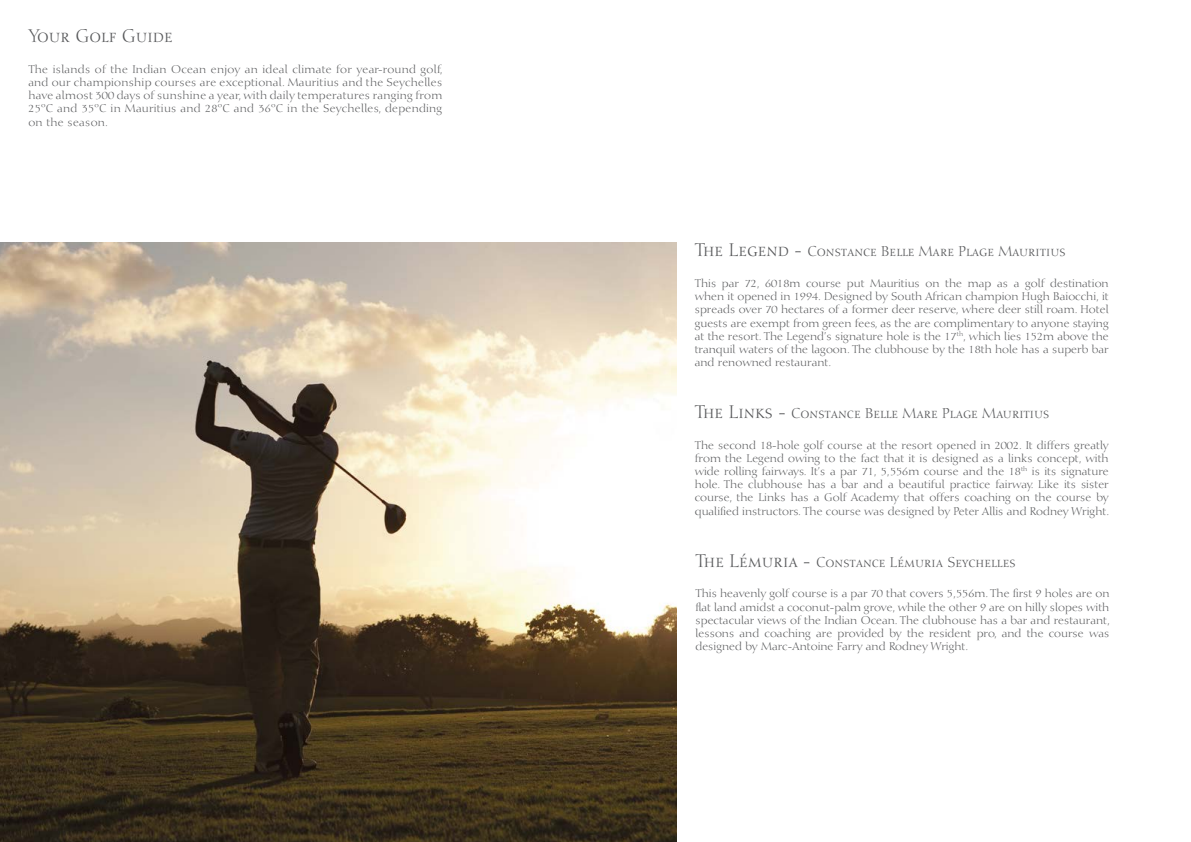
<style>
.page{position:relative;width:1191px;height:842px;background:#fff}
.page>*{position:absolute;margin:0;border:0;box-sizing:border-box;transform-origin:0 0}
.t1{font:18px "Diotima Roman SC";color:#57585a}
.t2{font:14px "Diotima Roman SC";color:#57585a}
.t3{font:11px/13.2px "Diotima";color:#57585a;text-align:justify}
.s1{font-size:18px}
</style>
<div class="page">
<img style="left:0;top:242px;width:676px;height:600px">
<h1 class="t1" style="left:28px;top:25px;width:146px">Your Golf Guide</h1>
<p class="t3" style="left:28px;top:63px;width:416px">The islands of the Indian Ocean enjoy an ideal climate for year-round golf, and our championship courses are exceptional. Mauritius and the Seychelles have almost 300 days of sunshine a year, with daily temperatures ranging from 25ºC and 35ºC in Mauritius and 28ºC and 36ºC in the Seychelles, depending on the season.</p>
<p class="t2" style="left:694px;top:243px;width:372px"><span class="s1">The Legend -</span> Constance Belle Mare Plage Mauritius</p>
<p class="t3" style="left:694px;top:277px;width:415px">This par 72, 6018m course put Mauritius on the map as a golf destination when it opened in 1994. Designed by South African champion Hugh Baiocchi, it spreads over 70 hectares of a former deer reserve, where deer still roam. Hotel guests are exempt from green fees, as the are complimentary to anyone staying at the resort. The Legend’s signature hole is the 17<sup>th</sup>, which lies 152m above the tranquil waters of the lagoon. The clubhouse by the 18th hole has a superb bar and renowned restaurant.</p>
<p class="t2" style="left:694px;top:405px;width:356px"><span class="s1">The Links -</span> Constance Belle Mare Plage Mauritius</p>
<p class="t3" style="left:694px;top:438px;width:416px">The second 18-hole golf course at the resort opened in 2002. It differs greatly from the Legend owing to the fact that it is designed as a links concept, with wide rolling fairways. It’s a par 71, 5,556m course and the 18<sup>th</sup> is its signature hole. The clubhouse has a bar and a beautiful practice fairway. Like its sister course, the Links has a Golf Academy that offers coaching on the course by qualified instructors. The course was designed by Peter Allis and Rodney Wright.</p>
<p class="t2" style="left:695px;top:553px;width:322px"><span class="s1">The Lémuria -</span> Constance Lémuria Seychelles</p>
<p class="t3" style="left:695px;top:587px;width:416px">This heavenly golf course is a par 70 that covers 5,556m. The first 9 holes are on flat land amidst a coconut-palm grove, while the other 9 are on hilly slopes with spectacular views of the Indian Ocean. The clubhouse has a bar and restaurant, lessons and coaching are provided by the resident pro, and the course was designed by Marc-Antoine Farry and Rodney Wright.</p>
</div>
